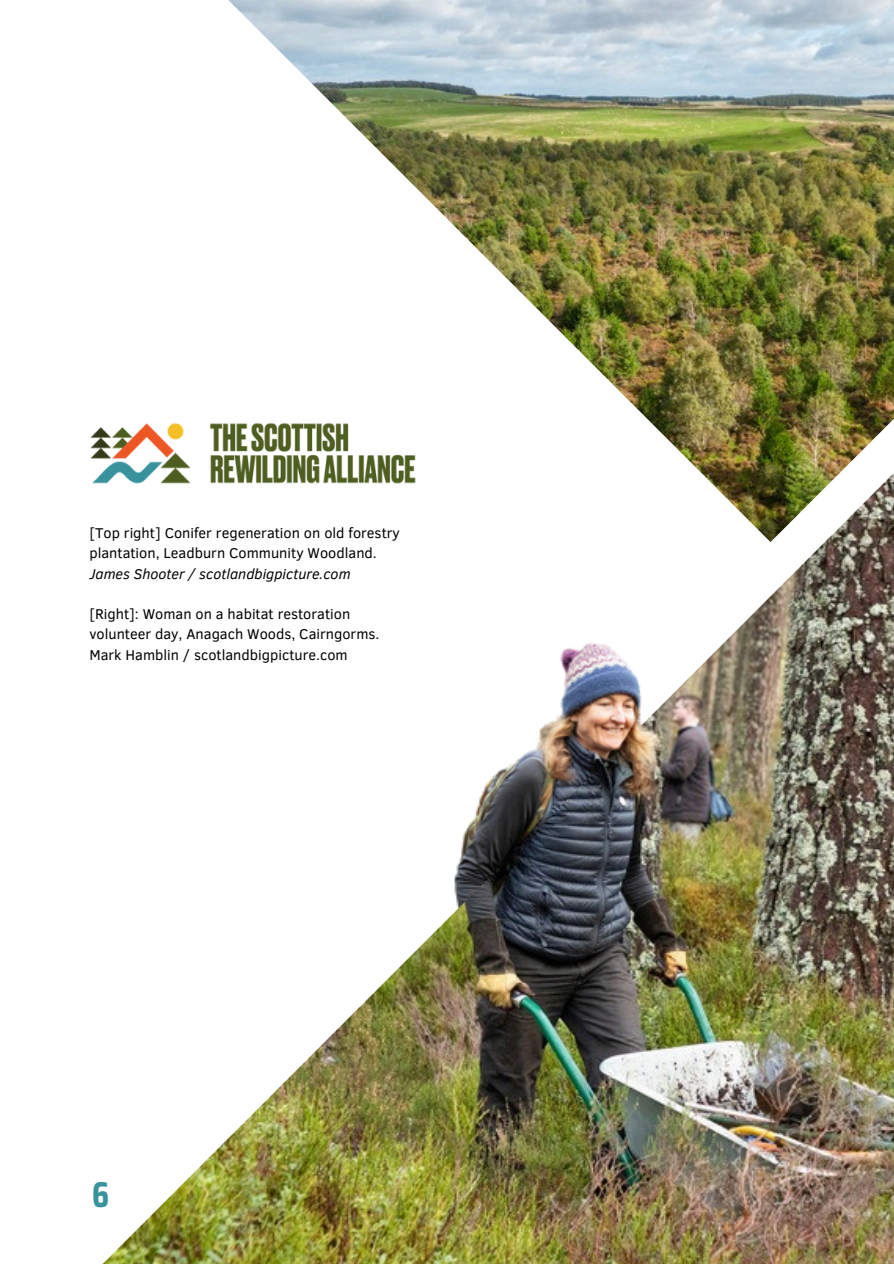
<style>
.page{position:relative;width:894px;height:1264px;background:#fff}
.page>*{position:absolute;margin:0;border:0;box-sizing:border-box;transform-origin:0 0}
.t1{font:700 36px "Saira Condensed";color:#38939d}
.t2{font:14.55px/20.2px "Clear Sans";color:#000001}
.t3{font:italic 14.55px "Clear Sans";color:#000001}
</style>
<div class="page">
<img style="left:103px;top:542px;width:790px;height:721px">
<img style="left:228px;top:0;width:665px;height:542px">
<img style="left:90px;top:421px;width:326px;height:63px">
<p class="t2" style="left:89px;top:522px;width:312px">[Top right] Conifer regeneration on old forestry plantation, Leadburn Community Woodland.</p>
<p class="t3" style="left:89px;top:563px;width:262px">James Shooter / scotlandbigpicture.com</p>
<p class="t2" style="left:89px;top:603px;width:291px">[Right]: Woman on a habitat restoration volunteer day, Anagach Woods, Cairngorms.<br>Mark Hamblin / scotlandbigpicture.com</p>
<h1 class="t1" style="left:92px;top:1165px;width:19px">6</h1>
</div>
